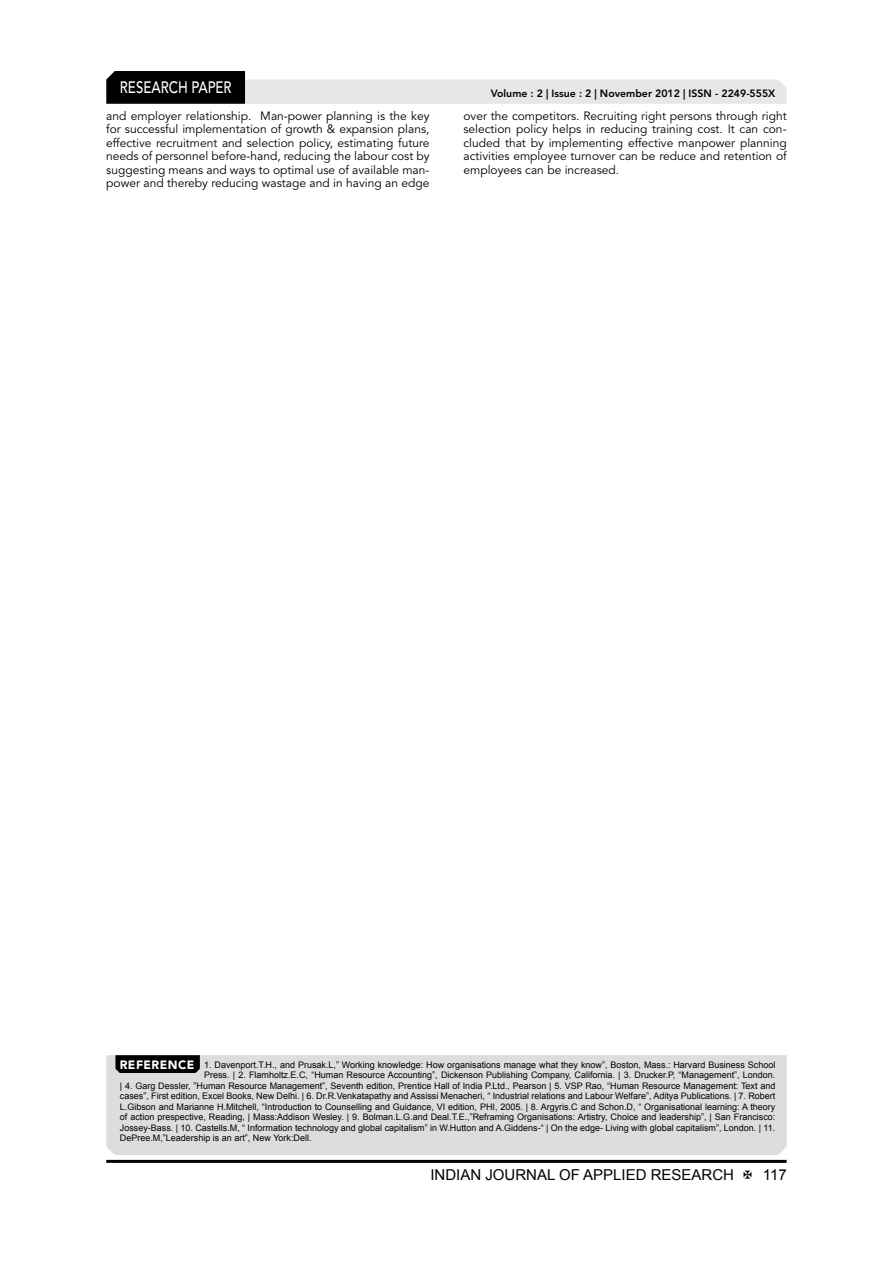
<style>
.page{position:relative;width:893px;height:1263px;background:#fff}
.page>*{position:absolute;margin:0;border:0;box-sizing:border-box;transform-origin:0 0}
.t1{font:500 16.5px "Avenir LT Std";color:#fff;scale:.8 1}
.t2{font:15px "Arial";color:#000}
.t3{font:12px/13.5px "Avenir LT Std";color:#000;text-align:justify}
.t4{font:800 10.5px "Avenir LT Std";color:#000}
.t5{font:9px "Arial";color:#000}
.s1{font-family:"Avenir LT Std";font-weight:900;font-size:12px;color:#fff}
</style>
<div class="page">
<hr style="left:106px;top:1160px;width:681px;height:3px;background:#000">
<svg style="left:106px;top:71px;width:681px;height:33px"></svg>
<div style="left:106px;top:1055px;width:681px;height:100px;background:#dcddde"></div>
<svg style="left:115px;top:1055px;width:85px;height:18px"></svg>
<h1 class="t1" style="left:120px;top:78px;width:139px">RESEARCH PAPER</h1>
<p class="t4" style="left:491px;top:87px;width:286px">Volume : 2 | Issue : 2 | November 2012 | ISSN - 2249-555X</p>
<p class="t3" style="left:106px;top:109px;width:325px">and employer relationship. Man-power planning is the key for successful implementation of growth &amp; expansion plans, effective recruitment and selection policy, estimating future needs of personnel before-hand, reducing the labour cost by suggesting means and ways to optimal use of available man&shy;power and thereby reducing wastage and in having an edge</p>
<p class="t3" style="left:463px;top:109px;width:325px">over the competitors. Recruiting right persons through right selection policy helps in reducing training cost. It can con&shy;cluded that by implementing effective manpower planning activities employee turnover can be reduce and retention of employees can be increased.</p>
<p class="t5" style="left:120px;top:1059px;width:657px"><span class="s1">REFERENCE</span> 1. Davenport.T.H., and Prusak.L,” Working knowledge: How organisations manage what they know”, Boston, Mass.: Harvard Business School</p>
<p class="t5" style="left:204px;top:1069px;width:573px">Press. | 2. Flamholtz.E.C, “Human Resource Accounting”, Dickenson Publishing Company, California. | 3. Drucker.P, “Management”, London.</p>
<p class="t5" style="left:120px;top:1080px;width:657px">| 4. Garg Dessler, ”Human Resource Management”, Seventh edition, Prentice Hall of India P.Ltd., Pearson | 5. VSP Rao, “Human Resource Management: Text and</p>
<p class="t5" style="left:120px;top:1090px;width:657px">cases”, First edition, Excel Books, New Delhi. | 6. Dr.R.Venkatapathy and Assissi Menacheri, “ Industrial relations and Labour Welfare”, Aditya Publications. | 7. Robert</p>
<p class="t5" style="left:120px;top:1101px;width:657px">L.Gibson and Marianne H.Mitchell, “Introduction to Counselling and Guidance, VI edition, PHI, 2005. | 8. Argyris.C and Schon.D, “ Organisational learning: A theory</p>
<p class="t5" style="left:120px;top:1111px;width:657px">of action prespective, Reading, | Mass:Addison Wesley. | 9. Bolman.L.G.and Deal.T.E.,”Reframing Organisations: Artistry, Choice and leadership”, | San Francisco:</p>
<p class="t5" style="left:120px;top:1122px;width:657px">Jossey-Bass. | 10. Castells.M, “ Information technology and global capitalism” in W.Hutton and A.Giddens-“ | On the edge- Living with global capitalism”, London. | 11.</p>
<p class="t5" style="left:120px;top:1132px;width:193px">DePree.M,”Leadership is an art”, New York:Dell.</p>
<h2 class="t2" style="left:430px;top:1164px;width:305px">INDIAN JOURNAL OF APPLIED RESEARCH</h2>
<h2 class="t2" style="left:763px;top:1164px;width:25px">117</h2>
</div>
